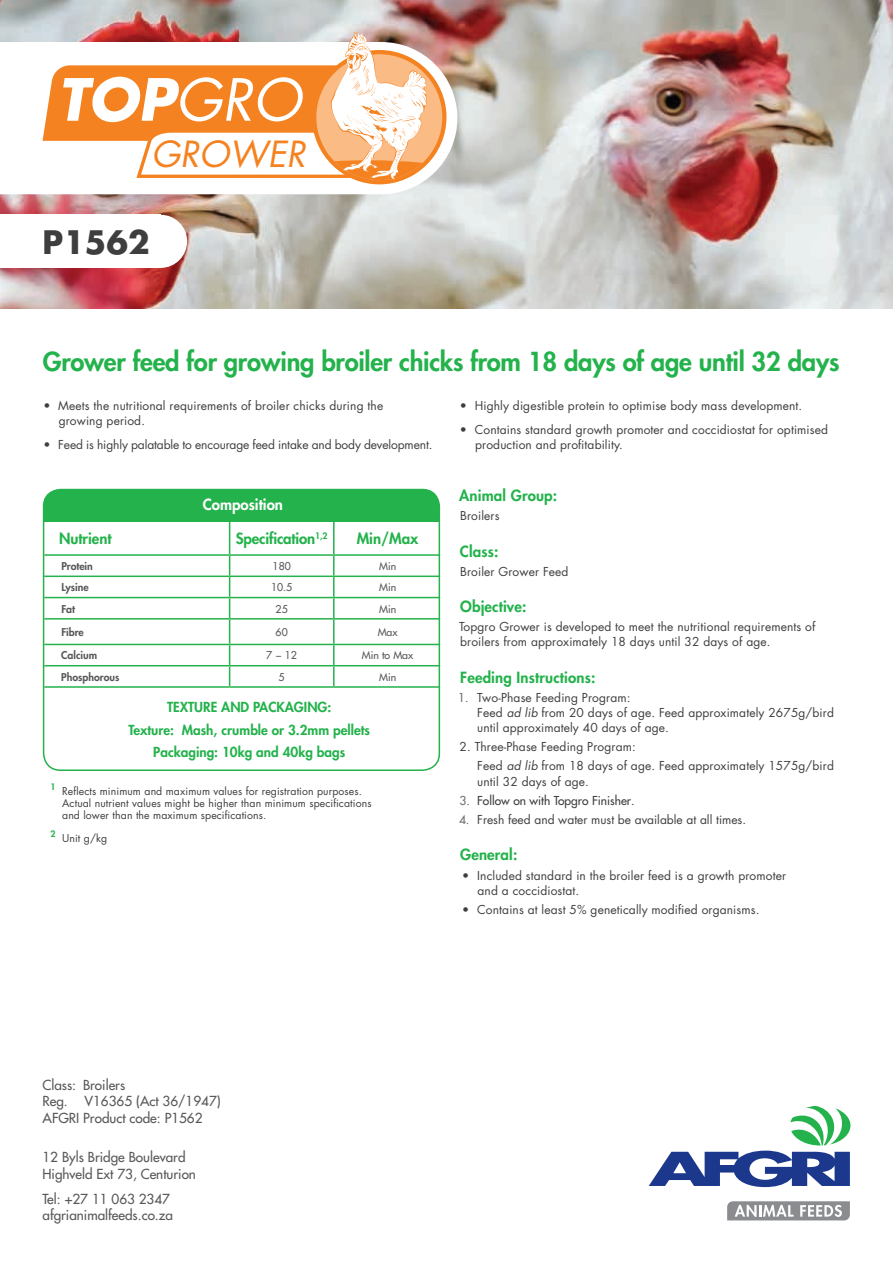
<style>
.page{position:relative;width:893px;height:1263px;background:#fff}
.page>*{position:absolute;margin:0;border:0;box-sizing:border-box;transform-origin:0 0}
.t1{font:italic 700 56.55px "Futura Std";color:#fff}
.t2{font:italic 35.1px "Futura Std";color:#f58220}
.t3{font:700 31.5px "Futura Std";color:#3e3e3f}
.t4{font:800 25.5px "Futura Std";letter-spacing:-.01em;color:#23b24b}
.t5{font:800 15px "Futura Std";letter-spacing:.01em;color:#23b24b}
.t6{font:800 15px "Futura Std";letter-spacing:-.01em;color:#23b24b}
.t7{font:800 15px "Futura Std";color:#fff}
.t8{font:500 13.5px/16.5px "Futura Std";color:#57585a}
.t9{font:800 13.5px/22.5px "Futura Std";color:#23b24b;text-align:center}
.t10{font:12px/15px "Futura Std";letter-spacing:.01em;color:#3e3e3f}
.t11{font:12px "Futura Std";letter-spacing:-.01em;color:#3e3e3f}
.t12{font:500 12px "Futura Std";color:#3e3e3f}
.t13{font:10.5px/12px "Futura Std";letter-spacing:.01em;color:#3e3e3f}
.t14{font:800 10.5px "Futura Std";color:#57585a}
.t15{font:500 10.5px "Futura Std";color:#57585a}
.t16{font:800 8.7px "Futura Std";color:#23b24b}
.s1{font-weight:400}
.s2{font-weight:500;color:#6c6d70}
.s3{font-style:italic}
.s4{color:#6c6d70}
</style>
<div class="page">
<svg style="left:727px;top:1201px;width:123px;height:19px"></svg>
<svg style="left:649px;top:1106px;width:201px;height:81px"></svg>
<img style="left:0;top:0;width:893px;height:308px">
<div style="left:44px;top:489px;width:395px;height:32px;background:#23b24b"></div>
<hr style="left:229px;top:521px;width:1px;height:33px;background:#23b24b">
<hr style="left:333px;top:521px;width:2px;height:33px;background:#23b24b">
<hr style="left:44px;top:554px;width:186px;height:2px;background:#23b24b">
<hr style="left:230px;top:554px;width:104px;height:2px;background:#23b24b">
<hr style="left:334px;top:554px;width:105px;height:2px;background:#23b24b">
<svg style="left:333px;top:556px;width:2px;height:19px"></svg>
<hr style="left:44px;top:575px;width:186px;height:2px;background:#23b24b">
<hr style="left:230px;top:575px;width:104px;height:2px;background:#23b24b">
<hr style="left:334px;top:575px;width:105px;height:2px;background:#23b24b">
<hr style="left:333px;top:577px;width:2px;height:20px;background:#23b24b">
<hr style="left:44px;top:597px;width:186px;height:1px;background:#23b24b">
<hr style="left:230px;top:597px;width:104px;height:1px;background:#23b24b">
<hr style="left:334px;top:597px;width:105px;height:1px;background:#23b24b">
<hr style="left:333px;top:598px;width:2px;height:20px;background:#23b24b">
<hr style="left:44px;top:618px;width:186px;height:2px;background:#23b24b">
<hr style="left:230px;top:618px;width:104px;height:2px;background:#23b24b">
<hr style="left:334px;top:618px;width:105px;height:2px;background:#23b24b">
<hr style="left:333px;top:620px;width:2px;height:24px;background:#23b24b">
<hr style="left:44px;top:644px;width:186px;height:1px;background:#23b24b">
<hr style="left:230px;top:644px;width:104px;height:1px;background:#23b24b">
<hr style="left:334px;top:644px;width:105px;height:1px;background:#23b24b">
<hr style="left:333px;top:645px;width:2px;height:20px;background:#23b24b">
<hr style="left:44px;top:665px;width:186px;height:1px;background:#23b24b">
<hr style="left:230px;top:665px;width:104px;height:1px;background:#23b24b">
<svg style="left:229px;top:556px;width:1px;height:130px"></svg>
<hr style="left:334px;top:665px;width:105px;height:1px;background:#23b24b">
<hr style="left:333px;top:666px;width:2px;height:20px;background:#23b24b">
<hr style="left:44px;top:686px;width:186px;height:2px;background:#23b24b">
<hr style="left:230px;top:686px;width:104px;height:2px;background:#23b24b">
<hr style="left:334px;top:686px;width:105px;height:2px;background:#23b24b">
<hr style="left:44px;top:770px;width:186px;height:1px;background:#23b24b">
<hr style="left:334px;top:770px;width:105px;height:1px;background:#23b24b">
<div style="left:43px;top:489px;width:397px;height:282px;border:2px solid #23b24b;border-radius:17px"></div>
<svg style="left:0;top:42px;width:457px;height:152px"></svg>
<svg style="left:43px;top:32px;width:403px;height:152px"></svg>
<div style="left:0;top:215px;width:161px;height:53px;background:#fff"></div>
<div style="left:134px;top:215px;width:53px;height:53px;background:#fff;border-radius:50%"></div>
<h1 class="t1" style="left:58px;top:62px;width:245px">TOP<span class="s1">GRO</span></h1>
<h2 class="t2" style="left:151px;top:131px;width:156px">GROWER</h2>
<h3 class="t3" style="left:43px;top:222px;width:109px">P1562</h3>
<h3 class="t4" style="left:43px;top:345px;width:798px">Grower feed for growing broiler chicks from 18 days of age until 32 days</h3>
<p class="t10" style="left:59px;top:398px;width:326px;text-indent:-15px">• Meets the nutritional requirements of broiler chicks during the growing period.</p>
<p class="t11" style="left:43px;top:437px;width:391px">• Feed is highly palatable to encourage feed intake and body development.</p>
<p class="t7" style="left:203px;top:495px;width:82px">Composition</p>
<p class="t5" style="left:59px;top:529px;width:54px">Nutrient</p>
<p class="t6" style="left:236px;top:529px;width:93px">Specification<sup>1,2</sup></p>
<p class="t5" style="left:357px;top:529px;width:63px">Min/Max</p>
<p class="t14" style="left:61px;top:559px;width:33px">Protein</p>
<p class="t15" style="left:273px;top:559px;width:20px">180</p>
<p class="t15" style="left:379px;top:559px;width:19px">Min</p>
<p class="t14" style="left:61px;top:581px;width:29px">Lysine</p>
<p class="t15" style="left:271px;top:581px;width:23px">10.5</p>
<p class="t15" style="left:379px;top:581px;width:19px">Min</p>
<p class="t14" style="left:61px;top:602px;width:15px">Fat</p>
<p class="t15" style="left:276px;top:602px;width:14px">25</p>
<p class="t15" style="left:379px;top:602px;width:19px">Min</p>
<p class="t14" style="left:61px;top:625px;width:24px">Fibre</p>
<p class="t15" style="left:276px;top:625px;width:14px">60</p>
<p class="t15" style="left:378px;top:625px;width:21px">Max</p>
<p class="t14" style="left:61px;top:649px;width:37px">Calcium</p>
<p class="t15" style="left:266px;top:649px;width:32px">7 <span class="s1">−</span> 12</p>
<p class="t15" style="left:362px;top:649px;width:53px">Min to Max</p>
<p class="t14" style="left:61px;top:670px;width:60px">Phosphorous</p>
<p class="t15" style="left:279px;top:670px;width:8px">5</p>
<p class="t15" style="left:379px;top:670px;width:19px">Min</p>
<p class="t9" style="left:129px;top:696px;width:243px">TEXTURE AND PACKAGING:<br>Texture: Mash, crumble or 3.2mm pellets<br>Packaging: 10kg and 40kg bags</p>
<p class="t16" style="left:50px;top:782px;width:7px">1</p>
<p class="t13" style="left:62px;top:786px;width:311px">Reflects minimum and maximum values for registration purposes.<br>Actual nutrient values might be higher than minimum specifications and lower than the maximum specifications.</p>
<p class="t16" style="left:50px;top:828px;width:7px">2</p>
<p class="t13" style="left:62px;top:832px;width:47px">Unit g/kg</p>
<p class="t10" style="left:460px;top:398px;width:344px">• Highly digestible protein to optimise body mass development.</p>
<p class="t10" style="left:475px;top:422px;width:354px;text-indent:-15px">• Contains standard growth promoter and coccidiostat for optimised production and profitability.</p>
<p class="t5" style="left:459px;top:486px;width:99px">Animal Group:</p>
<p class="t10" style="left:460px;top:509px;width:41px">Broilers</p>
<p class="t5" style="left:460px;top:542px;width:40px">Class:</p>
<p class="t10" style="left:460px;top:564px;width:110px">Broiler Grower Feed</p>
<p class="t5" style="left:460px;top:597px;width:68px">Objective:</p>
<p class="t10" style="left:459px;top:620px;width:358px">Topgro Grower is developed to meet the nutritional requirements of broilers from approximately 18 days until 32 days of age.</p>
<p class="t5" style="left:460px;top:668px;width:137px">Feeding Instructions:</p>
<p class="t10" style="left:477px;top:690px;width:358px;text-indent:-19px"><span class="s2">1.</span> Two-Phase Feeding Program:<br>Feed <span class="s3">ad lib</span> from 20 days of age. Feed approximately 2675g/bird until approximately 40 days of age.</p>
<p class="t10" style="left:477px;top:737px;width:358px;line-height:19.2px;text-indent:-18px">2. Three-Phase Feeding Program:<br>Feed <span class="s3">ad lib</span> from 18 days of age. Feed approximately 1575g/bird</p>
<p class="t10" style="left:477px;top:774px;width:113px">until 32 days of age.</p>
<p class="t12" style="left:460px;top:793px;width:177px"><span class="s4">3.</span> Follow on with Topgro Finisher<span class="s1">.</span></p>
<p class="t10" style="left:459px;top:812px;width:288px"><span class="s2">4.</span> Fresh feed and water must be available at all times.</p>
<p class="t5" style="left:460px;top:845px;width:59px">General:</p>
<p class="t10" style="left:478px;top:868px;width:310px;text-indent:-16px">• Included standard in the broiler feed is a growth promoter and a coccidiostat.</p>
<p class="t10" style="left:462px;top:902px;width:299px">• Contains at least 5% genetically modified organisms.</p>
<p class="t8" style="left:43px;top:1076px;width:180px">Class: Broilers<br>Reg. V16365 (Act 36/1947)<br>AFGRI Product code: P1562</p>
<p class="t8" style="left:43px;top:1149px;width:155px">12 Byls Bridge Boulevard<br>Highveld Ext 73, Centurion</p>
<p class="t8" style="left:43px;top:1191px;width:132px">Tel: +27 11 063 2347 afgrianimalfeeds.co.za</p>
</div>
